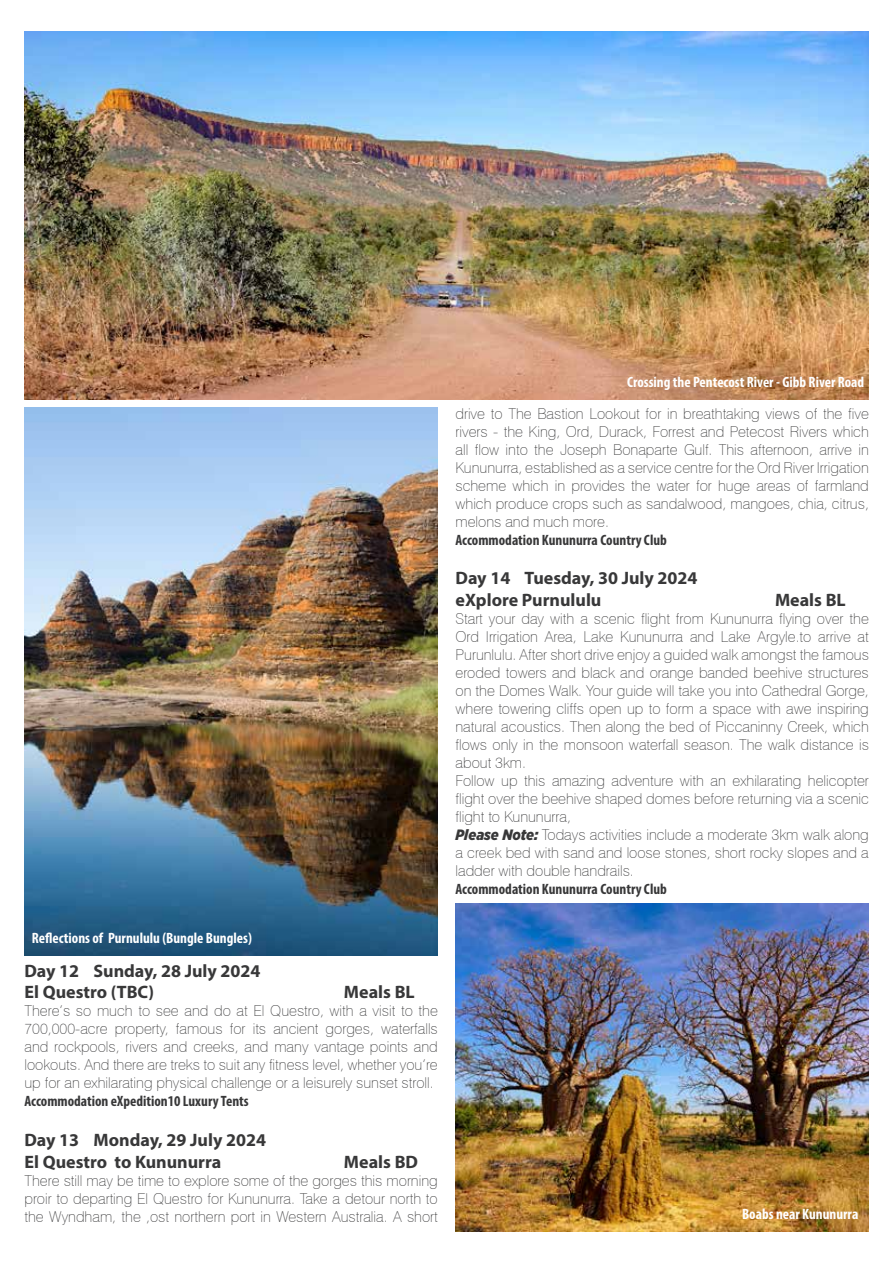
<style>
.page{position:relative;width:893px;height:1263px;background:#fff}
.page>*{position:absolute;margin:0;border:0;box-sizing:border-box;transform-origin:0 0}
.t1{font:700 18px/21.6px "Myriad Pro";color:#383839}
.t2{font:100 15px/18px "Swiss 721 BT";color:#383839;text-align:justify}
.t3{font:700 condensed 15px "Myriad Pro";color:#383839}
.t4{font:700 condensed 15px "Myriad Pro";color:#fff}
.s1{font-family:"Gotham Narrow";font-weight:900;font-style:italic}
</style>
<div class="page">
<img style="left:24px;top:32px;width:845px;height:368px">
<img style="left:24px;top:407px;width:413px;height:548px">
<img style="left:455px;top:904px;width:414px;height:327px">
<p class="t4" style="left:32px;top:928px;width:222px">Reflections of Purnululu (Bungle Bungles)</p>
<p class="t1" style="left:24px;top:959px;width:238px">Day 12 Sunday, 28 July 2024<br>El Questro (TBC)</p>
<p class="t1" style="left:344px;top:981px;width:72px">Meals BL</p>
<p class="t2" style="left:24px;top:1002px;width:415px">There’s so much to see and do at El Questro, with a visit to the 700,000-acre property, famous for its ancient gorges, waterfalls and rockpools, rivers and creeks, and many vantage points and lookouts. And there are treks to suit any fitness level, whether you’re up for an exhilarating physical challenge or a leisurely sunset stroll.</p>
<p class="t3" style="left:24px;top:1092px;width:226px">Accommodation eXpedition10 Luxury Tents</p>
<p class="t1" style="left:24px;top:1128px;width:243px">Day 13 Monday, 29 July 2024<br>El Questro to Kununurra</p>
<p class="t1" style="left:344px;top:1150px;width:76px">Meals BD</p>
<p class="t2" style="left:24px;top:1171px;width:415px">There still may be time to explore some of the gorges this morning proir to departing El Questro for Kununurra. Take a detour north to the Wyndham, the ,ost northern port in Western Australia. A short</p>
<p class="t4" style="left:627px;top:373px;width:239px">Crossing the Pentecost River - Gibb River Road</p>
<p class="t2" style="left:455px;top:404px;width:415px">drive to The Bastion Lookout for in breathtaking views of the five rivers - the King, Ord, Durack, Forrest and Petecost Rivers which all flow into the Joseph Bonaparte Gulf. This afternoon, arrive in Kununurra, established as a service centre for the Ord River Irrigation scheme which in provides the water for huge areas of farmland which produce crops such as sandalwood, mangoes, chia, citrus, melons and much more.</p>
<p class="t3" style="left:455px;top:530px;width:213px">Accommodation Kununurra Country Club</p>
<p class="t1" style="left:455px;top:567px;width:244px">Day 14 Tuesday, 30 July 2024 eXplore Purnululu</p>
<p class="t1" style="left:775px;top:588px;width:72px">Meals BL</p>
<p class="t2" style="left:455px;top:609px;width:415px;text-align:left">Start your day with a scenic flight from Kununurra flying over the Ord Irrigation Area, Lake Kununurra and Lake Argyle.to arrive at Purunlulu. After short drive enjoy a guided walk amongst the famous eroded towers and black and orange banded beehive structures on the Domes Walk. Your guide will take you into Cathedral Gorge, where towering cliffs open up to form a space with awe inspiring natural acoustics. Then along the bed of Piccaninny Creek, which flows only in the monsoon waterfall season. The walk distance is about 3km.<br>Follow up this amazing adventure with an exhilarating helicopter flight over the beehive shaped domes before returning via a scenic flight to Kununurra,<br><span class="s1">Please Note:</span> Todays activities include a moderate 3km walk along a creek bed with sand and loose stones, short rocky slopes and a ladder with double handrails.</p>
<p class="t3" style="left:455px;top:879px;width:213px">Accommodation Kununurra Country Club</p>
<p class="t4" style="left:742px;top:1204px;width:118px">Boabs near Kununurra</p>
</div>
